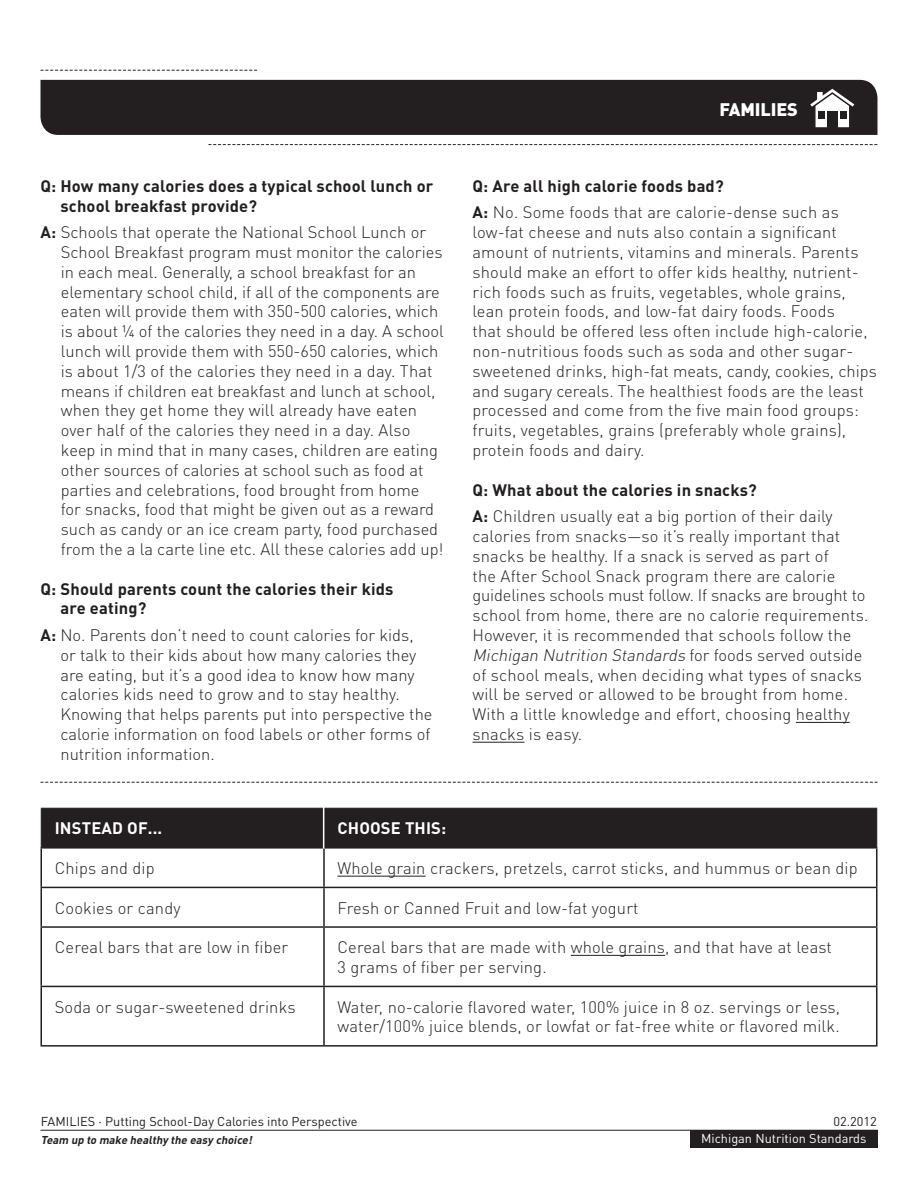
<style>
.page{position:relative;width:918px;height:1188px;background:#fff}
.page>*{position:absolute;margin:0;border:0;box-sizing:border-box;transform-origin:0 0}
.t1{font:900 18px "DIN Pro";letter-spacing:-.005em;color:#fff}
.Body_Paragraph{font:300 16.5px/19.8px "DIN Pro";letter-spacing:.005em;color:#231f20}
.Body_Paragraph-2{font:700 16.5px/19.8px "DIN Pro";letter-spacing:.01em;color:#231f20}
.Body_Paragraph-3{font:700 16.5px "DIN Pro";letter-spacing:.01em;color:#fff}
.t2{font:12.75px "DIN Pro";color:#231f20}
.t3{font:12.75px "DIN Pro";color:#fff}
.t4{font:italic 700 11.25px "DIN Pro";color:#231f20}
.s1{font-weight:700}
.s2{font-style:italic}
</style>
<div class="page">
<div style="left:40px;top:80px;width:838px;height:55px;background:#231f20"></div>
<hr style="left:40px;top:1130px;width:838px;height:1px;background:#231f20">
<div style="left:690px;top:1130px;width:188px;height:18px;background:#231f20"></div>
<svg style="left:209px;top:144px;width:668px;height:1px"></svg>
<svg style="left:41px;top:70px;width:216px;height:1px"></svg>
<hr style="left:796px;top:722px;width:54px;height:1px;background:#231f20">
<hr style="left:472px;top:742px;width:52px;height:1px;background:#231f20">
<svg style="left:41px;top:782px;width:836px;height:1px"></svg>
<div style="left:42px;top:809px;width:834px;height:38px;background:#231f20"></div>
<hr style="left:323px;top:809px;width:2px;height:38px;background:#231f20">
<hr style="left:40px;top:847px;width:284px;height:2px;background:#231f20">
<hr style="left:324px;top:847px;width:554px;height:2px;background:#231f20">
<hr style="left:323px;top:849px;width:2px;height:38px;background:#231f20">
<hr style="left:40px;top:887px;width:284px;height:1px;background:#231f20">
<hr style="left:324px;top:887px;width:554px;height:1px;background:#231f20">
<hr style="left:323px;top:888px;width:2px;height:38px;background:#231f20">
<hr style="left:40px;top:926px;width:284px;height:2px;background:#231f20">
<hr style="left:324px;top:926px;width:554px;height:2px;background:#231f20">
<hr style="left:323px;top:928px;width:2px;height:58px;background:#231f20">
<hr style="left:40px;top:986px;width:284px;height:1px;background:#231f20">
<hr style="left:324px;top:986px;width:554px;height:1px;background:#231f20">
<hr style="left:323px;top:987px;width:2px;height:58px;background:#231f20">
<hr style="left:41px;top:808px;width:283px;height:1px;background:#231f20">
<hr style="left:41px;top:809px;width:1px;height:38px;background:#231f20">
<hr style="left:324px;top:808px;width:553px;height:1px;background:#231f20">
<hr style="left:876px;top:809px;width:1px;height:38px;background:#231f20">
<hr style="left:40px;top:849px;width:2px;height:38px;background:#231f20">
<hr style="left:876px;top:849px;width:2px;height:38px;background:#231f20">
<hr style="left:40px;top:888px;width:2px;height:38px;background:#231f20">
<hr style="left:876px;top:888px;width:2px;height:38px;background:#231f20">
<hr style="left:40px;top:928px;width:2px;height:58px;background:#231f20">
<hr style="left:876px;top:928px;width:2px;height:58px;background:#231f20">
<hr style="left:40px;top:987px;width:2px;height:58px;background:#231f20">
<hr style="left:876px;top:987px;width:2px;height:58px;background:#231f20">
<hr style="left:40px;top:1045px;width:284px;height:2px;background:#231f20">
<hr style="left:324px;top:1045px;width:554px;height:2px;background:#231f20">
<hr style="left:338px;top:876px;width:88px;height:1px;background:#231f20">
<hr style="left:571px;top:955px;width:94px;height:1px;background:#231f20">
<hr style="left:323px;top:803px;width:1px;height:46px;background:#fff">
<div style="left:806px;top:81px;width:53px;height:53px;background:#231f20"></div>
<svg style="left:810px;top:88px;width:45px;height:40px"></svg>
<p class="Body_Paragraph-2" style="left:61px;top:175px;width:374px;text-indent:-20px">Q: How many calories does a typical school lunch or school breakfast provide?</p>
<p class="Body_Paragraph" style="left:61px;top:222px;width:385px;text-indent:-20px"><span class="s1">A:</span> Schools that operate the National School Lunch or School Breakfast program must monitor the calories in each meal. Generally, a school breakfast for an elementary school child, if all of the components are eaten will provide them with 350-500 calories, which is about ¼ of the calories they need in a day. A school lunch will provide them with 550-650 calories, which is about 1/3 of the calories they need in a day. That means if children eat breakfast and lunch at school, when they get home they will already have eaten over half of the calories they need in a day. Also keep in mind that in many cases, children are eating other sources of calories at school such as food at parties and celebrations, food brought from home<br>for snacks, food that might be given out as a reward such as candy or an ice cream party, food purchased from the a la carte line etc. All these calories add up!</p>
<p class="Body_Paragraph-2" style="left:61px;top:578px;width:334px;text-indent:-20px">Q: Should parents count the calories their kids are eating?</p>
<p class="Body_Paragraph" style="left:60px;top:624px;width:374px;text-indent:-20px"><span class="s1">A:</span> No. Parents don’t need to count calories for kids, or talk to their kids about how many calories they are eating, but it’s a good idea to know how many calories kids need to grow and to stay healthy.<br>Knowing that helps parents put into perspective the calorie information on food labels or other forms of nutrition information.</p>
<p class="t1" style="left:719px;top:97px;width:80px">FAMILIES</p>
<p class="Body_Paragraph-2" style="left:472px;top:175px;width:253px">Q: Are all high calorie foods bad?</p>
<p class="Body_Paragraph" style="left:472px;top:202px;width:406px"><span class="s1">A:</span> No. Some foods that are calorie-dense such as low-fat cheese and nuts also contain a significant amount of nutrients, vitamins and minerals. Parents should make an effort to offer kids healthy, nutrient&shy;rich foods such as fruits, vegetables, whole grains, lean protein foods, and low-fat dairy foods. Foods<br>that should be offered less often include high-calorie, non-nutritious foods such as soda and other sugar&shy;sweetened drinks, high-fat meats, candy, cookies, chips and sugary cereals. The healthiest foods are the least processed and come from the five main food groups: fruits, vegetables, grains (preferably whole grains), protein foods and dairy.</p>
<p class="Body_Paragraph-2" style="left:472px;top:479px;width:286px">Q: What about the calories in snacks?</p>
<p class="Body_Paragraph" style="left:472px;top:506px;width:398px"><span class="s1">A:</span> Children usually eat a big portion of their daily calories from snacks—so it’s really important that snacks be healthy. If a snack is served as part of<br>the After School Snack program there are calorie guidelines schools must follow. If snacks are brought to school from home, there are no calorie requirements.<br>However, it is recommended that schools follow the <span class="s2">Michigan Nutrition Standards</span> fo r fo o d s s e rve d o u t s i d e of school meals, when deciding what types of snacks will be served or allowed to be brought from home.<br>With a little knowledge and effort, choosing healthy snacks is easy.</p>
<p class="Body_Paragraph-3" style="left:55px;top:817px;width:109px">INSTEAD OF...</p>
<p class="Body_Paragraph-3" style="left:338px;top:817px;width:110px">CHOOSE THIS:</p>
<p class="Body_Paragraph" style="left:55px;top:857px;width:101px">Chips and dip</p>
<p class="Body_Paragraph" style="left:338px;top:857px;width:522px">Whole grain crackers, pretzels, carrot sticks, and hummus or bean dip</p>
<p class="Body_Paragraph" style="left:55px;top:897px;width:127px">Cookies or candy</p>
<p class="Body_Paragraph" style="left:338px;top:897px;width:303px">Fresh or Canned Fruit and low-fat yogurt</p>
<p class="Body_Paragraph" style="left:55px;top:937px;width:235px">Cereal bars that are low in fiber</p>
<p class="Body_Paragraph" style="left:338px;top:937px;width:496px">Cereal bars that are made with whole grains, and that have at least<br>3 grams of fiber per serving.</p>
<p class="Body_Paragraph" style="left:55px;top:996px;width:242px">Soda or sugar-sweetened drinks</p>
<p class="Body_Paragraph" style="left:338px;top:996px;width:504px">Water, no-calorie flavored water, 100% juice in 8 oz. servings or less, water/100% juice blends, or lowfat or fat-free white or flavored milk.</p>
<p class="t2" style="left:41px;top:1112px;width:318px">FAMILIES · Putting School-Day Calories into Perspective</p>
<p class="t2" style="left:834px;top:1113px;width:45px">02.2012</p>
<p class="t4" style="left:41px;top:1132px;width:215px">Team up to make healthy the easy choice!</p>
<p class="t3" style="left:701px;top:1129px;width:167px">Michigan Nutrition Standards</p>
</div>
